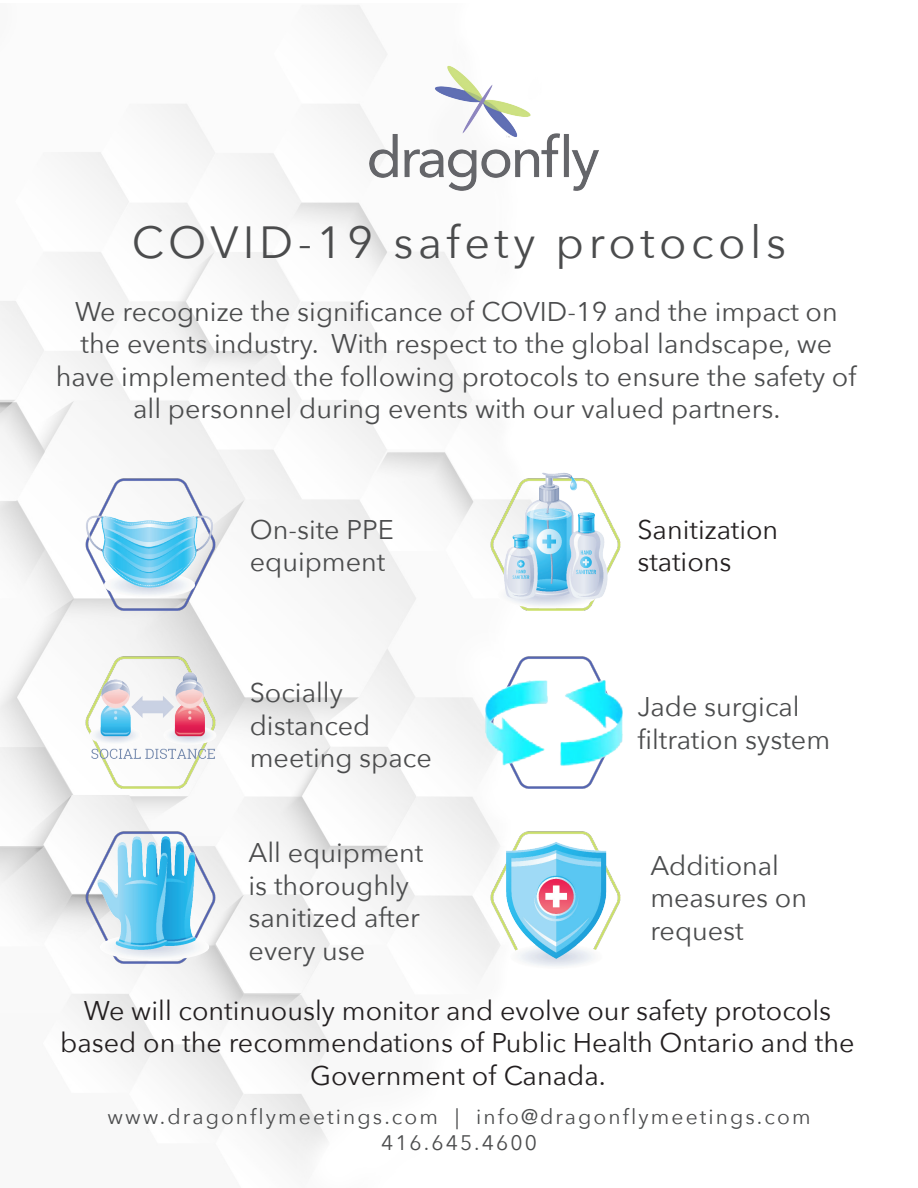
<style>
.page{position:relative;width:918px;height:1188px;background:#fff}
.page>*{position:absolute;margin:0;border:0;box-sizing:border-box;transform-origin:0 0}
.t1{font:45px "Avenir Next";letter-spacing:.1em;color:#4b4c4d}
.t2{font:27px/32.4px "Avenir Next";color:#4b4c4d}
.t3{font:27px/32.4px "Avenir Next";color:#231f20;text-align:center}
.t4{font:21px "Avenir Next";letter-spacing:.1em;color:#4b4c4d}
</style>
<div class="page">
<img style="left:0;top:5px;width:558px;height:1163px">
<img style="left:355px;top:54px;width:244px;height:151px">
<img style="left:86px;top:657px;width:129px;height:131px">
<img style="left:85px;top:479px;width:130px;height:132px">
<img style="left:491px;top:657px;width:104px;height:132px">
<img style="left:490px;top:479px;width:130px;height:131px">
<img style="left:490px;top:832px;width:131px;height:150px">
<img style="left:81px;top:671px;width:143px;height:103px">
<img style="left:494px;top:468px;width:118px;height:148px">
<img style="left:79px;top:512px;width:143px;height:86px">
<img style="left:86px;top:831px;width:137px;height:137px">
<img style="left:469px;top:667px;width:154px;height:116px">
<p class="t1" style="left:132px;top:205px;width:656px">COVID-19 safety protocols</p>
<p class="t2" style="left:56px;top:294px;width:802px;text-align:center">We recognize the significance of COVID-19 and the impact on the events industry. With respect to the global landscape, we have implemented the following protocols to ensure the safety of all personnel during events with our valued partners.</p>
<p class="t2" style="left:250px;top:512px;width:146px">On-site PPE equipment</p>
<p class="t2" style="left:250px;top:676px;width:184px">Socially distanced meeting space</p>
<p class="t2" style="left:249px;top:836px;width:176px">All equipment is thoroughly sanitized after every use</p>
<p class="t3" style="left:637px;top:512px;width:142px;text-align:left">Sanitization stations</p>
<p class="t2" style="left:637px;top:690px;width:194px">Jade surgical filtration system</p>
<p class="t2" style="left:650px;top:848px;width:158px">Additional measures on request</p>
<p class="t3" style="left:60px;top:993px;width:796px">We will continuously monitor and evolve our safety protocols based on the recommendations of Public Health Ontario and the<br>Government of Canada.</p>
<p class="t4" style="left:107px;top:1099px;width:705px">www.dragonflymeetings.com | info@dragonflymeetings.com</p>
<p class="t4" style="left:381px;top:1125px;width:157px">416.645.4600</p>
</div>
